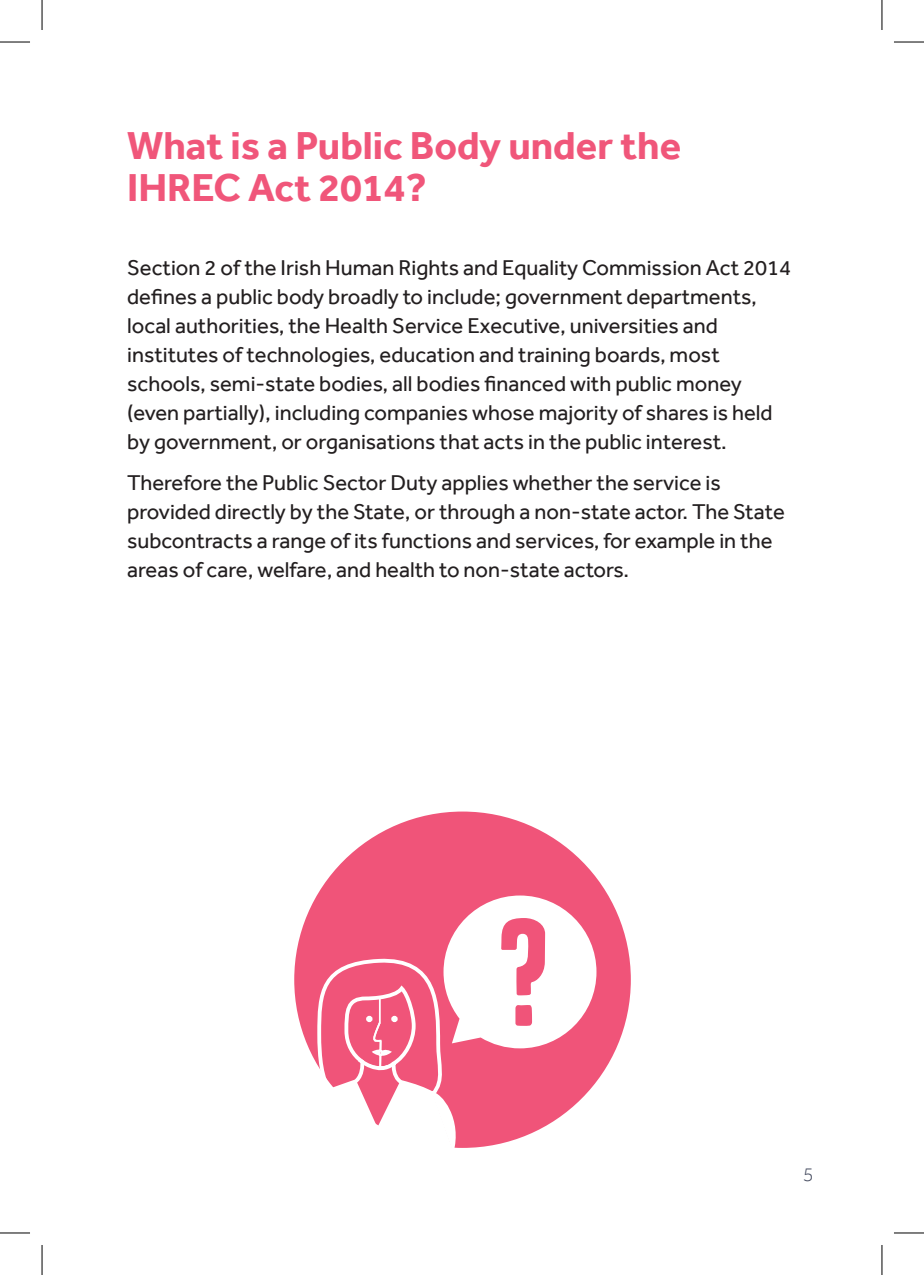
<style>
.page{position:relative;width:924px;height:1275px;background:#fff}
.page>*{position:absolute;margin:0;border:0;box-sizing:border-box;transform-origin:0 0}
.t1{font:700 40px/42px "Effra";color:#f0567a}
.t2{font:22px/29px "Effra";color:#231f20}
.t3{font:300 20px "Effra";color:#454b5f}
</style>
<div class="page">
<div style="left:294px;top:811px;width:336px;height:337px;background:#f05479;border-radius:50%"></div>
<svg style="left:295px;top:895px;width:301px;height:253px"></svg>
<hr style="left:0;top:42px;width:30px;height:1px;background:#000">
<hr style="left:893px;top:42px;width:30px;height:1px;background:#000">
<hr style="left:0;top:1232px;width:30px;height:1px;background:#000">
<hr style="left:893px;top:1232px;width:30px;height:1px;background:#000">
<hr style="left:42px;top:0;width:1px;height:30px;background:#000">
<hr style="left:42px;top:1245px;width:1px;height:30px;background:#000">
<hr style="left:881px;top:0;width:1px;height:30px;background:#000">
<hr style="left:881px;top:1245px;width:1px;height:30px;background:#000">
<h1 class="t1" style="left:127px;top:124px;width:555px">What is a Public Body under the<br>IHREC Act 2014?</h1>
<p class="t2" style="left:127px;top:253px;width:665px">Section 2 of the Irish Human Rights and Equality Commission Act 2014 defines a public body broadly to include; government departments, local authorities, the Health Service Executive, universities and institutes of technologies, education and training boards, most schools, semi-state bodies, all bodies financed with public money (even partially), including companies whose majority of shares is held by government, or organisations that acts in the public interest.</p>
<p class="t2" style="left:127px;top:468px;width:659px">Therefore the Public Sector Duty applies whether the service is provided directly by the State, or through a non-state actor. The State subcontracts a range of its functions and services, for example in the areas of care, welfare, and health to non-state actors.</p>
<p class="t3" style="left:802px;top:1163px;width:12px">5</p>
</div>
